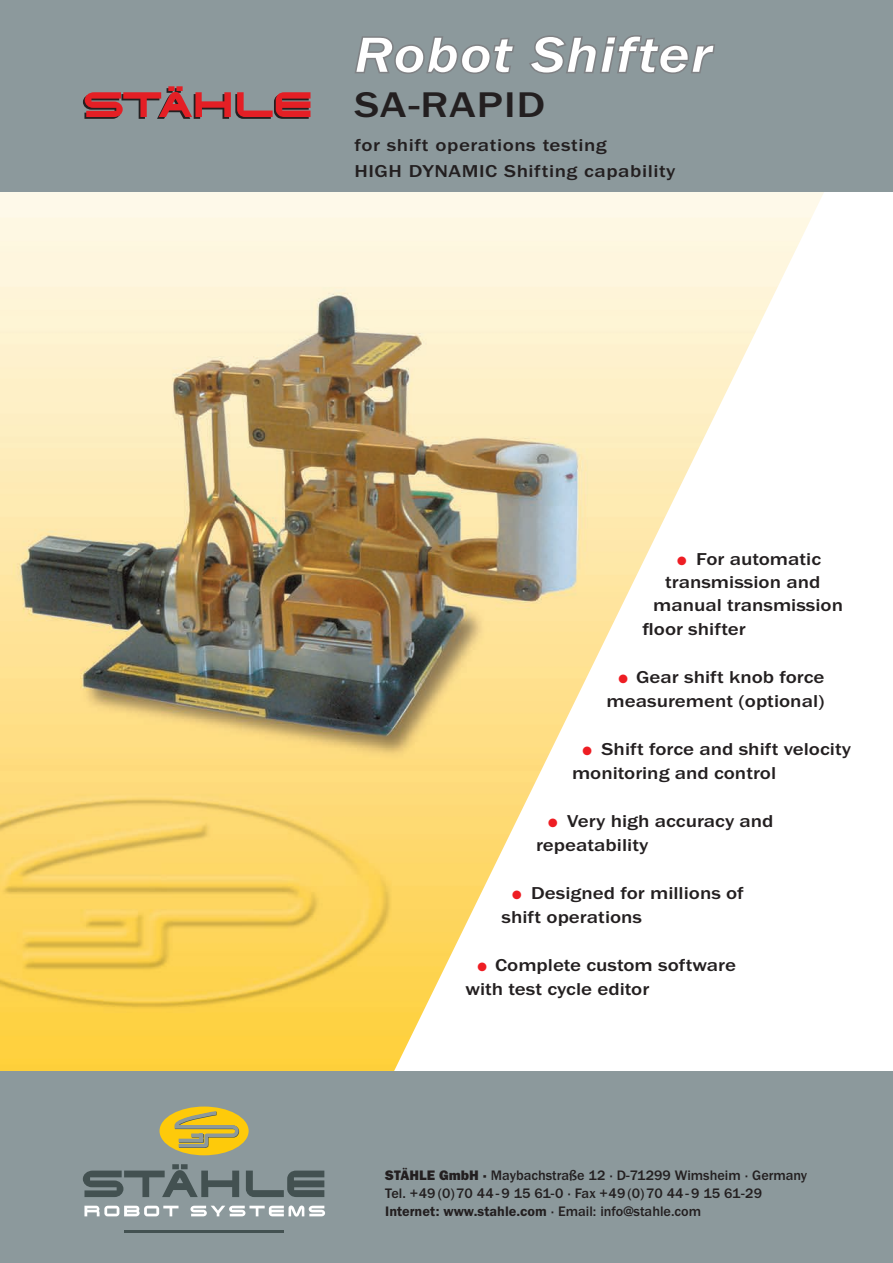
<style>
.page{position:relative;width:893px;height:1263px;background:#fff}
.page>*{position:absolute;margin:0;border:0;box-sizing:border-box;transform-origin:0 0}
.t1{font:italic 500 51px "Franklin Gothic Itc T";letter-spacing:.025em;color:#fff;scale:1.18 1}
.t2{font:500 37.05px "Franklin Gothic Itc T";letter-spacing:.025em;color:#231f20;scale:1.18 1}
.t3{font:500 17.85px/23.2px "Franklin Gothic Itc T";color:#231f20;scale:1.18 1}
.t4{font:500 17.85px/25.5px "Franklin Gothic Itc T";letter-spacing:.025em;color:#231f20;scale:1.18 1}
.t5{font:500 14.25px/18px "Franklin Gothic Itc T";color:#231f20}
.s1{color:#ee1d23}
.s2{font-weight:800}
.s3{font-weight:600}
</style>
<div class="page">
<img style="left:0;top:191px;width:383px;height:880px">
<svg style="left:383px;top:191px;width:510px;height:880px"></svg>
<div style="left:0;top:0;width:893px;height:191px;background:#8c999c"></div>
<div style="left:0;top:1071px;width:893px;height:192px;background:#8c999c"></div>
<hr style="left:124px;top:1230px;width:160px;height:2px;background:#435151">
<svg style="left:83px;top:1164px;width:156px;height:33px"></svg>
<svg style="left:246px;top:1170px;width:78px;height:27px"></svg>
<svg style="left:84px;top:1206px;width:95px;height:10px"></svg>
<svg style="left:190px;top:1205px;width:135px;height:11px"></svg>
<svg style="left:155px;top:1105px;width:98px;height:52px"></svg>
<div style="left:154px;top:1105px;width:100px;height:52px;border:1px solid #8c999c;border-radius:50%"></div>
<div style="left:160px;top:1106px;width:89px;height:49px;background:#feca0a;border-radius:50%"></div>
<svg style="left:173px;top:1107px;width:68px;height:42px"></svg>
<svg style="left:355px;top:36px;width:160px;height:38px"></svg>
<svg style="left:529px;top:35px;width:186px;height:39px"></svg>
<svg style="left:83px;top:86px;width:227px;height:33px"></svg>
<h1 class="t1" style="left:354px;top:25px;width:304px">Robot Shifter</h1>
<h2 class="t2" style="left:354px;top:83px;width:163px">SA-RAPID</h2>
<p class="t4" style="left:354px;top:132px;width:274px">for shift operations testing<br>HIGH DYNAMIC Shifting capability</p>
<p class="t3" style="left:677px;top:547px;width:124px"><span class="s1">●</span> For automatic</p>
<p class="t3" style="left:665px;top:570px;width:133px">transmission and</p>
<p class="t3" style="left:653px;top:593px;width:163px">manual transmission</p>
<p class="t3" style="left:643px;top:617px;width:89px">floor shifter</p>
<p class="t3" style="left:606px;top:665px;width:186px;text-align:right"><span class="s1">●</span> Gear shift knob force measurement (optional)</p>
<p class="t3" style="left:572px;top:737px;width:238px;text-indent:10px"><span class="s1">●</span> Shift force and shift velocity monitoring and control</p>
<p class="t3" style="left:536px;top:809px;width:203px;text-indent:12px"><span class="s1">●</span> Very high accuracy and repeatability</p>
<p class="t3" style="left:501px;top:881px;width:207px;text-indent:10px"><span class="s1">●</span> Designed for millions of shift operations</p>
<p class="t3" style="left:465px;top:953px;width:231px;text-indent:12px"><span class="s1">●</span> Complete custom software with test cycle editor</p>
<p class="t5" style="left:385px;top:1166px;width:423px"><span class="s2">STÄHLE GmbH ·</span> Maybachstraße 12 · D-71299 Wimsheim · Germany<br>Tel. +49 (0)70 44 - 9 15 61-0 · Fax +49 (0)70 44 - 9 15 61-29<br><span class="s3">Internet: www.stahle.com</span> · Email: info@stahle.com</p>
</div>
